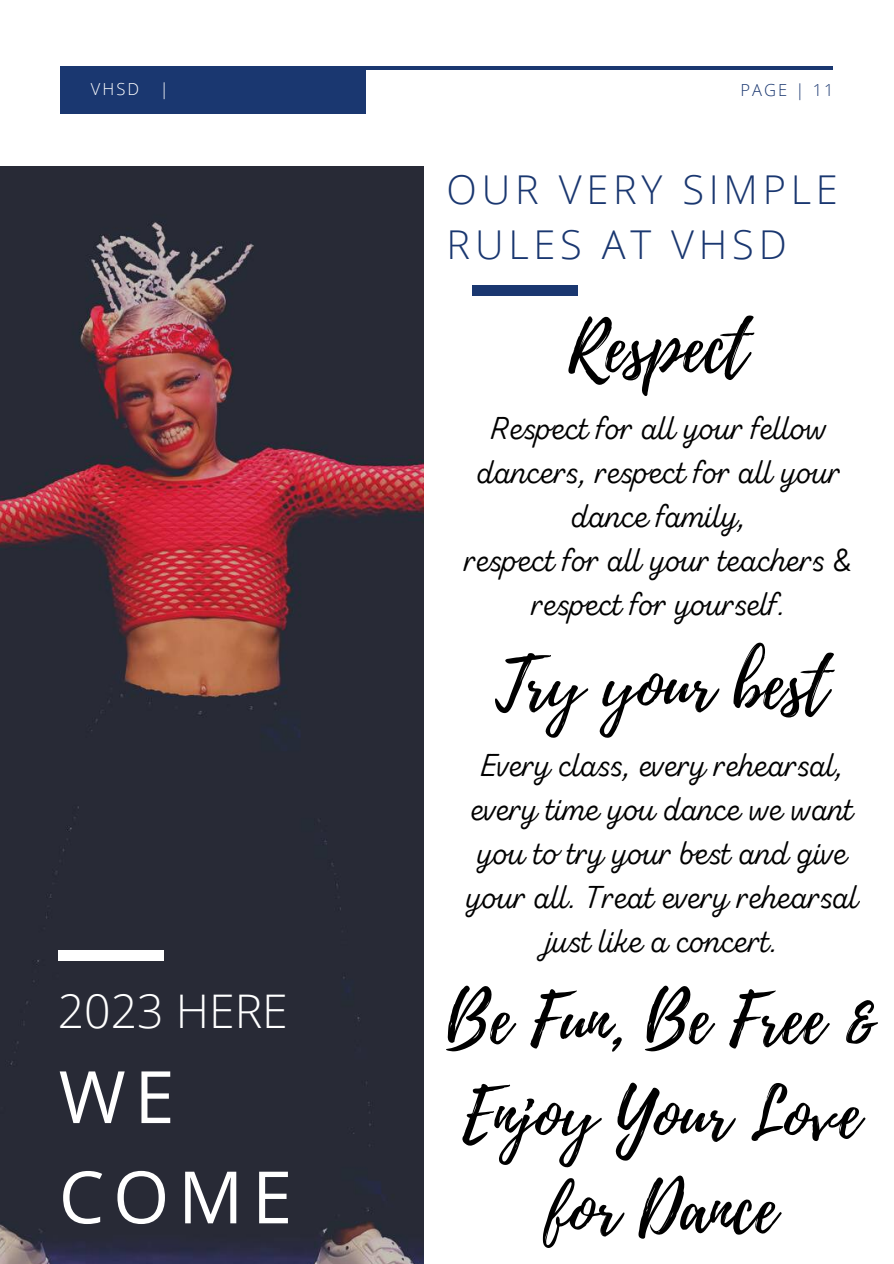
<style>
.page{position:relative;width:894px;height:1264px;background:#fff}
.page>*{position:absolute;margin:0;border:0;box-sizing:border-box;transform-origin:0 0}
.t1{font:72.3px/100.2px "Open Sans";letter-spacing:.12em;color:#fff}
.t2{font:68.4px/94.5px "Playlist Script";color:#000;text-align:center}
.t3{font:300 46.35px "Open Sans";color:#fff}
.t4{font:300 39.75px/55.2px "Open Sans";letter-spacing:.12em;color:#1a3770}
.t5{font:31.5px/44px "Zing Script Rust R Base";color:#000;text-align:center}
.t6{font:300 16.5px "Open Sans";letter-spacing:.12em;color:#1a3770}
.t7{font:300 16.5px "Open Sans";color:#fff}
</style>
<div class="page">
<hr style="left:61px;top:66px;width:771px;height:4px;background:#1a3770">
<div style="left:61px;top:66px;width:305px;height:48px;background:#1a3770"></div>
<img style="left:0;top:166px;width:423px;height:1097px">
<div style="left:58px;top:950px;width:106px;height:11px;background:#fff"></div>
<div style="left:471px;top:285px;width:106px;height:11px;background:#1a3770"></div>
<p class="t7" style="left:91px;top:78px;width:50px">VHSD</p>
<p class="t7" style="left:160px;top:78px;width:10px">|</p>
<p class="t6" style="left:740px;top:79px;width:94px">PAGE | 11</p>
<h3 class="t3" style="left:58px;top:978px;width:231px">2023 HERE</h3>
<h1 class="t1" style="left:59px;top:1044px;width:235px">WE<br>COME</h1>
<p class="t4" style="left:446px;top:161px;width:392px">OUR VERY SIMPLE<br>RULES AT VHSD</p>
<h2 class="t2" style="left:568px;top:302px;width:180px">Respect</h2>
<p class="t5" style="left:463px;top:409px;width:390px">Respect for all your fellow dancers, respect for all your dance family,<br>respect for all your teachers &amp; respect for yourself.</p>
<h2 class="t2" style="left:495px;top:639px;width:334px">Try your best</h2>
<p class="t5" style="left:465px;top:746px;width:393px">Every class, every rehearsal, every time you dance we want you to try your best and give your all. Treat every rehearsal just like a concert.</p>
<h2 class="t2" style="left:446px;top:974px;width:432px">Be Fun, Be Free &amp;<br>Enjoy Your Love for Dance</h2>
</div>
